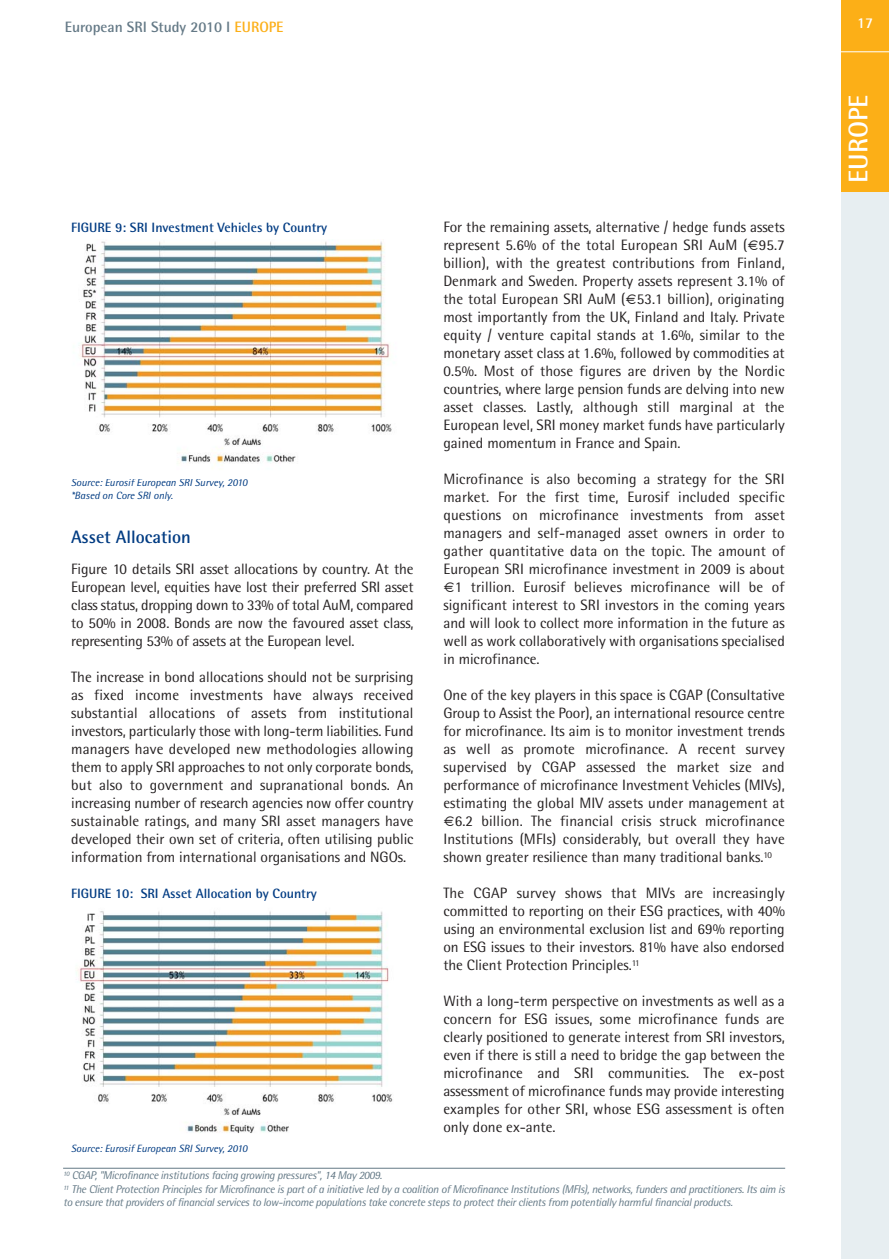
<style>
.page{position:relative;width:889px;height:1259px;background:#fff}
.page>*{position:absolute;margin:0;border:0;box-sizing:border-box;transform-origin:0 0}
.t1{font:700 27px "Rotis Semi Sans";color:#fff}
.t2{font:700 18px "Rotis Semi Sans";color:#013b82}
.t3{font:15px/18px "Rotis Semi Sans";color:#231f20;text-align:justify}
.t4{font:700 15px "Rotis Semi Sans";color:#647986}
.t5{font:700 15px "Rotis Semi Sans";color:#fff}
.t6{font:700 13.5px "Rotis Semi Sans";color:#013b82}
.t7{font:italic 11.25px/13.5px "Rotis Semi Sans";letter-spacing:-.03em;color:#647986}
.t8{font:italic 10.5px/12.6px "Rotis Semi Sans";color:#013b82}
.s1{color:#fcaf17}
</style>
<div class="page">
<div style="left:840px;top:190px;width:49px;height:1069px;background:#e7eef1"></div>
<div style="left:841px;top:0;width:48px;height:192px;background:#fcaf17"></div>
<hr style="left:63px;top:1167px;width:722px;height:1px;background:#647986">
<hr style="left:840px;top:52px;width:49px;height:1px;background:#fff">
<img style="left:80px;top:241px;width:312px;height:222px">
<img style="left:76px;top:911px;width:317px;height:222px">
<p class="t4" style="left:65px;top:22px;width:220px">European SRI Study 2010 I <span class="s1">EUROPE</span></p>
<p class="t5" style="left:857px;top:18px;width:18px">17</p>
<p class="t6" style="left:71px;top:223px;width:257px">FIGURE 9: SRI Investment Vehicles by Country</p>
<p class="t8" style="left:71px;top:477px;width:178px">Source: Eurosif European SRI Survey, 2010 *Based on Core SRI only.</p>
<p class="t2" style="left:71px;top:530px;width:121px">Asset Allocation</p>
<p class="t3" style="left:71px;top:561px;width:344px">Figure 10 details SRI asset allocations by country. At the European level, equities have lost their preferred SRI asset class status, dropping down to 33% of total AuM, compared to 50% in 2008. Bonds are now the favoured asset class, representing 53% of assets at the European level.</p>
<p class="t3" style="left:71px;top:669px;width:344px">The increase in bond allocations should not be surprising as fixed income investments have always received substantial allocations of assets from institutional investors, particularly those with long-term liabilities. Fund managers have developed new methodologies allowing them to apply SRI approaches to not only corporate bonds, but also to government and supranational bonds. An increasing number of research agencies now offer country sustainable ratings, and many SRI asset managers have developed their own set of criteria, often utilising public information from international organisations and NGOs.</p>
<p class="t6" style="left:71px;top:889px;width:247px">FIGURE 10: SRI Asset Allocation by Country</p>
<p class="t8" style="left:71px;top:1143px;width:178px">Source: Eurosif European SRI Survey, 2010</p>
<p class="t3" style="left:443px;top:219px;width:343px">For the remaining assets, alternative / hedge funds assets represent 5.6% of the total European SRI AuM ( 95.7 billion), with the greatest contributions from Finland, Denmark and Sweden. Property assets represent 3.1% of the total European SRI AuM ( 53.1 billion), originating most importantly from the UK, Finland and Italy. Private equity / venture capital stands at 1.6%, similar to the monetary asset class at 1.6%, followed by commodities at 0.5%. Most of those figures are driven by the Nordic countries, where large pension funds are delving into new asset classes. Lastly, although still marginal at the European level, SRI money market funds have particularly gained momentum in France and Spain.</p>
<p class="t3" style="left:443px;top:471px;width:343px">Microfinance is also becoming a strategy for the SRI</p>
<p class="t3" style="left:443px;top:489px;width:343px">market. For the first time, Eurosif included specific</p>
<p class="t3" style="left:443px;top:507px;width:343px">questions on microfinance investments from asset</p>
<p class="t3" style="left:443px;top:525px;width:343px">managers and self-managed asset owners in order to</p>
<p class="t3" style="left:443px;top:543px;width:343px">gather quantitative data on the topic. The amount of</p>
<p class="t3" style="left:443px;top:561px;width:343px">European SRI microfinance investment in 2009 is about</p>
<p class="t3" style="left:455px;top:579px;width:331px">1 trillion. Eurosif believes microfinance will be of</p>
<p class="t3" style="left:443px;top:597px;width:343px">significant interest to SRI investors in the coming years</p>
<p class="t3" style="left:443px;top:615px;width:343px">and will look to collect more information in the future as</p>
<p class="t3" style="left:443px;top:633px;width:343px">well as work collaboratively with organisations specialised</p>
<p class="t3" style="left:443px;top:651px;width:98px">in microfinance.</p>
<p class="t3" style="left:443px;top:687px;width:343px">One of the key players in this space is CGAP (Consultative</p>
<p class="t3" style="left:443px;top:705px;width:343px">Group to Assist the Poor), an international resource centre</p>
<p class="t3" style="left:443px;top:723px;width:343px">for microfinance. Its aim is to monitor investment trends</p>
<p class="t3" style="left:443px;top:741px;width:343px">as well as promote microfinance. A recent survey</p>
<p class="t3" style="left:443px;top:759px;width:343px">supervised by CGAP assessed the market size and</p>
<p class="t3" style="left:443px;top:777px;width:343px">performance of microfinance Investment Vehicles (MIVs),</p>
<p class="t3" style="left:443px;top:795px;width:343px">estimating the global MIV assets under management at</p>
<p class="t3" style="left:455px;top:813px;width:331px">6.2 billion. The financial crisis struck microfinance</p>
<p class="t3" style="left:443px;top:831px;width:343px">Institutions (MFIs) considerably, but overall they have</p>
<p class="t3" style="left:443px;top:849px;width:330px">shown greater resilience than many traditional banks.<sup>10</sup></p>
<p class="t3" style="left:443px;top:885px;width:343px">The CGAP survey shows that MIVs are increasingly committed to reporting on their ESG practices, with 40% using an environmental exclusion list and 69% reporting on ESG issues to their investors. 81% have also endorsed the Client Protection Principles.<sup>11</sup></p>
<p class="t3" style="left:443px;top:993px;width:343px">With a long-term perspective on investments as well as a concern for ESG issues, some microfinance funds are clearly positioned to generate interest from SRI investors, even if there is still a need to bridge the gap between the microfinance and SRI communities. The ex-post assessment of microfinance funds may provide interesting examples for other SRI, whose ESG assessment is often only done ex-ante.</p>
<p class="t7" style="left:63px;top:1169px;width:723px"><sup>10</sup> CGAP, "Microfinance institutions facing growing pressures", 14 May 2009.<br><sup>11</sup> The Client Protection Principles for Microfinance is part of a initiative led by a coalition of Microfinance Institutions (MFIs), networks, funders and practitioners. Its aim is to ensure that providers of financial services to low-income populations take concrete steps to protect their clients from potentially harmful financial products.</p>
<h1 class="t1" style="left:849px;top:183px;width:90px;rotate:-90deg">EUROPE</h1>
</div>
